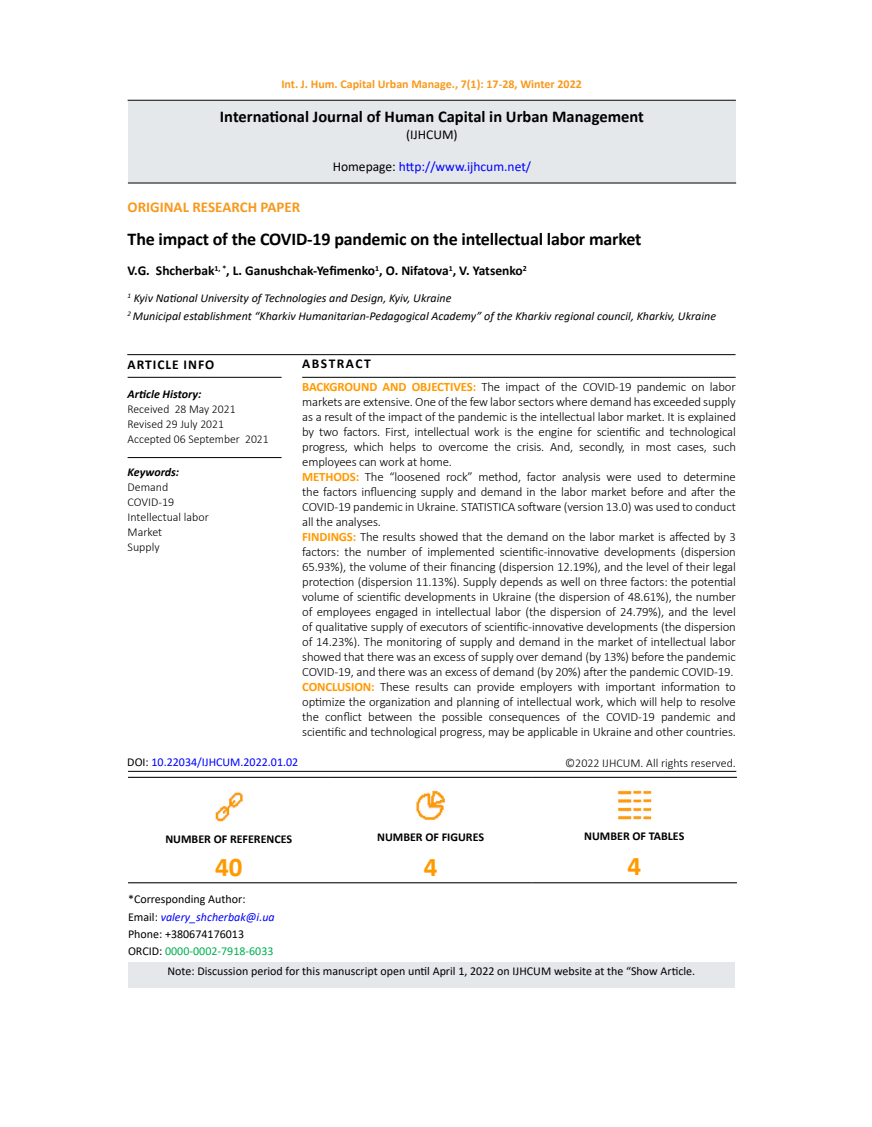
<style>
.page{position:relative;width:872px;height:1127px;background:#fff}
.page>*{position:absolute;margin:0;border:0;box-sizing:border-box;transform-origin:0 0}
.t1{font:700 27px "Calibri";color:#f90}
.t2{font:700 18px "Calibri";letter-spacing:-.01em;color:#000}
.t3{font:700 16.5px "Calibri";color:#000}
.t4{font:700 15px "Calibri";color:#f8991d}
.t5{font:700 13.5px "Calibri";color:#000}
.t6{font:13.5px "Calibri";color:#00f}
.t7{font:700 13.5px "Calibri";letter-spacing:.07em;color:#000}
.t8{font:13.5px "Calibri";color:#000}
.t9{font:700 13.5px "Calibri";letter-spacing:.11em;color:#000}
.t10{font:300 12.75px/15px "Calibri";letter-spacing:-.01em;color:#000}
.t11{font:12px/17.2px "Calibri";color:#000}
.t12{font:italic 12px/18.6px "Calibri";color:#000}
.t13{font:300 12px/15px "Calibri";color:#000}
.t14{font:700 12px "Calibri";color:#f8991d}
.t15{font:700 12px "Calibri";color:#000}
.t16{font:12px "Calibri";color:#00f}
.t17{font:italic 700 12px "Calibri";color:#000}
.s1{color:#000}
.s2{font-weight:700;color:#f90}
.s3{font-style:italic;color:#00f}
.s4{color:#00b050}
</style>
<div class="page">
<hr style="left:128px;top:100px;width:608px;height:1px;background:#000">
<div style="left:128px;top:101px;width:608px;height:82px;background:#e4e8ea"></div>
<hr style="left:128px;top:377px;width:153px;height:1px;background:#000">
<hr style="left:302px;top:377px;width:433px;height:1px;background:#000">
<hr style="left:128px;top:457px;width:153px;height:1px;background:#000">
<hr style="left:127px;top:354px;width:608px;height:1px;background:#000">
<hr style="left:128px;top:771px;width:608px;height:1px;background:#000">
<hr style="left:128px;top:183px;width:608px;height:1px;background:#000">
<hr style="left:128px;top:777px;width:201px;height:1px;background:#000">
<hr style="left:329px;top:777px;width:203px;height:1px;background:#000">
<hr style="left:532px;top:777px;width:205px;height:1px;background:#000">
<hr style="left:128px;top:882px;width:201px;height:1px;background:#000">
<hr style="left:329px;top:882px;width:203px;height:1px;background:#000">
<hr style="left:532px;top:882px;width:205px;height:1px;background:#000">
<img style="left:215px;top:792px;width:28px;height:30px">
<img style="left:416px;top:790px;width:29px;height:30px">
<img style="left:617px;top:790px;width:34px;height:30px">
<div style="left:128px;top:962px;width:607px;height:25px;background:#e4e8ea"></div>
<p class="t14" style="left:281px;top:75px;width:302px">Int. J. Hum. Capital Urban Manage., 7(1): 17-28, Winter 2022</p>
<p class="t3" style="left:220px;top:105px;width:425px">International Journal of Human Capital in Urban Management</p>
<p class="t8" style="left:406px;top:125px;width:53px">(IJHCUM)</p>
<p class="t6" style="left:333px;top:157px;width:200px"><span class="s1">Homepage:</span> http://www.ijhcum.net/</p>
<p class="t4" style="left:128px;top:196px;width:174px">ORIGINAL RESEARCH PAPER</p>
<h2 class="t2" style="left:128px;top:227px;width:515px">The impact of the COVID-19 pandemic on the intellectual labor market</h2>
<p class="t5" style="left:128px;top:261px;width:401px">V.G. Shcherbak<sup>1,</sup> <sup>*</sup>, L. Ganushchak-Yefimenko<sup>1</sup>, O. Nifatova<sup>1</sup>, V. Yatsenko<sup>2</sup></p>
<p class="t12" style="left:128px;top:288px;width:590px"><sup>1</sup> Kyiv National University of Technologies and Design, Kyiv, Ukraine<br><sup>2</sup> Municipal establishment “Kharkiv Humanitarian-Pedagogical Academy” of the Kharkiv regional council, Kharkiv, Ukraine</p>
<p class="t9" style="left:302px;top:354px;width:70px">ABSTRACT</p>
<p class="t7" style="left:128px;top:355px;width:88px">ARTICLE INFO</p>
<p class="t17" style="left:128px;top:386px;width:75px">Article History:</p>
<p class="t13" style="left:128px;top:402px;width:143px">Received 28 May 2021<br>Revised 29 July 2021<br>Accepted 06 September 2021</p>
<p class="t17" style="left:128px;top:463px;width:53px">Keywords:</p>
<p class="t13" style="left:128px;top:479px;width:83px">Demand<br>COVID-19<br>Intellectual labor<br>Market<br>Supply</p>
<p class="t10" style="left:302px;top:379px;width:435px"><span class="s2">BACKGROUND AND OBJECTIVES:</span> The impact of the COVID-19 pandemic on labor markets are extensive. One of the few labor sectors where demand has exceeded supply as a result of the impact of the pandemic is the intellectual labor market. It is explained by two factors. First, intellectual work is the engine for scientific and technological progress, which helps to overcome the crisis. And, secondly, in most cases, such employees can work at home.<br><span class="s2">METHODS:</span> The “loosened rock” method, factor analysis were used to determine the factors influencing supply and demand in the labor market before and after the COVID-19 pandemic in Ukraine. STATISTICA software (version 13.0) was used to conduct all the analyses.<br><span class="s2">FINDINGS:</span> The results showed that the demand on the labor market is affected by 3 factors: the number of implemented scientific-innovative developments (dispersion 65.93%), the volume of their financing (dispersion 12.19%), and the level of their legal protection (dispersion 11.13%). Supply depends as well on three factors: the potential volume of scientific developments in Ukraine (the dispersion of 48.61%), the number of employees engaged in intellectual labor (the dispersion of 24.79%), and the level of qualitative supply of executors of scientific-innovative developments (the dispersion of 14.23%). The monitoring of supply and demand in the market of intellectual labor showed that there was an excess of supply over demand (by 13%) before the pandemic COVID-19, and there was an excess of demand (by 20%) after the pandemic COVID-19.<br><span class="s2">CONCLUSION:</span> These results can provide employers with important information to optimize the organization and planning of intellectual work, which will help to resolve the conflict between the possible consequences of the COVID-19 pandemic and scientific and technological progress, may be applicable in Ukraine and other countries.</p>
<p class="t13" style="left:565px;top:755px;width:172px">©2022 IJHCUM. All rights reserved.</p>
<p class="t16" style="left:127px;top:754px;width:172px"><span class="s1">DOI:</span> 10.22034/IJHCUM.2022.01.02</p>
<p class="t15" style="left:165px;top:830px;width:128px">NUMBER OF REFERENCES</p>
<h1 class="t1" style="left:215px;top:848px;width:29px">40</h1>
<p class="t11" style="left:128px;top:890px;width:148px">*Corresponding Author:<br>Email: <span class="s3">valery_shcherbak@i.ua<br></span>Phone: +380674176013<br>ORCID: <span class="s4">0000-0002-7918-6033</span></p>
<p class="t15" style="left:377px;top:828px;width:108px">NUMBER OF FIGURES</p>
<h1 class="t1" style="left:424px;top:848px;width:15px">4</h1>
<p class="t15" style="left:584px;top:827px;width:102px">NUMBER OF TABLES</p>
<h1 class="t1" style="left:627px;top:847px;width:15px">4</h1>
<p class="t11" style="left:167px;top:962px;width:529px">Note: Discussion period for this manuscript open until April 1, 2022 on IJHCUM website at the “Show Article.</p>
</div>
